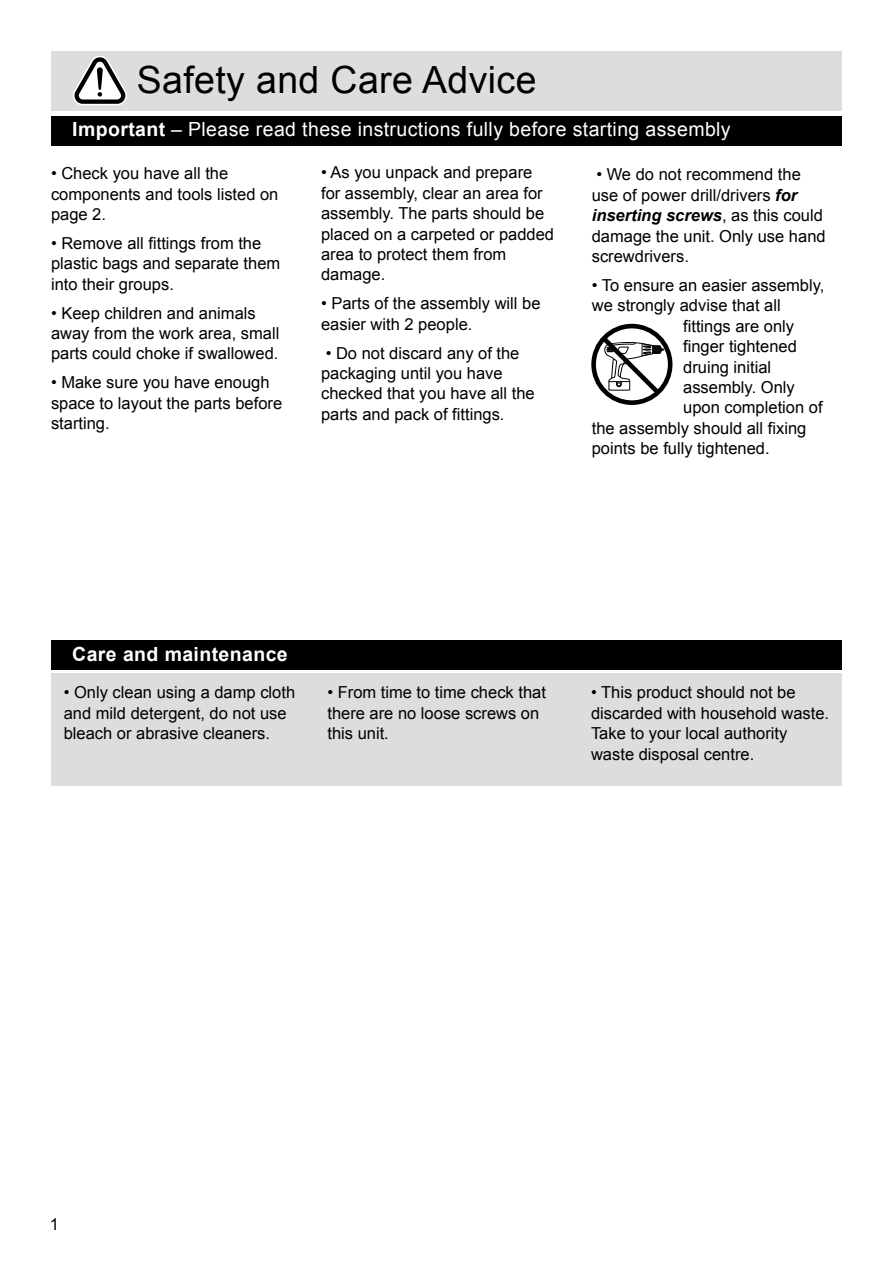
<style>
.page{position:relative;width:893px;height:1263px;background:#fff}
.page>*{position:absolute;margin:0;border:0;box-sizing:border-box;transform-origin:0 0}
.t1{font:37.5px "Arial";letter-spacing:.01em;color:#000}
.t2{font:19.5px "Arial";letter-spacing:.02em;color:#fff}
.t3{font:700 19.5px "Arial";letter-spacing:.02em;color:#fff}
.t4{font:16.5px/20.4px "Arial";color:#000}
.s1{font-weight:700}
.s2{font-weight:700;font-style:italic}
</style>
<div class="page">
<div style="left:51px;top:673px;width:791px;height:113px;background:#dcddde"></div>
<div style="left:51px;top:640px;width:791px;height:30px;background:#000"></div>
<div style="left:591px;top:324px;width:81px;height:81px;border:5px solid #000;border-radius:50%"></div>
<svg style="left:598px;top:333px;width:66px;height:66px"></svg>
<div style="left:51px;top:51px;width:791px;height:60px;background:#dcddde"></div>
<svg style="left:73px;top:56px;width:54px;height:50px"></svg>
<div style="left:51px;top:116px;width:791px;height:30px;background:#000"></div>
<h1 class="t1" style="left:137px;top:55px;width:401px">Safety and Care Advice</h1>
<p class="t2" style="left:72px;top:117px;width:660px"><span class="s1">Important</span> – Please read these instructions fully before starting assembly</p>
<p class="t4" style="left:51px;top:163px;width:229px">• Check you have all the components and tools listed on page 2.</p>
<p class="t4" style="left:51px;top:233px;width:231px">• Remove all fittings from the plastic bags and separate them into their groups.</p>
<p class="t4" style="left:51px;top:303px;width:230px">• Keep children and animals away from the work area, small parts could choke if swallowed.</p>
<p class="t4" style="left:51px;top:373px;width:233px">• Make sure you have enough space to layout the parts before starting.</p>
<p class="t4" style="left:321px;top:163px;width:234px">• As you unpack and prepare for assembly, clear an area for assembly. The parts should be placed on a carpeted or padded area to protect them from damage.</p>
<p class="t4" style="left:321px;top:293px;width:221px">• Parts of the assembly will be easier with 2 people.</p>
<p class="t4" style="left:321px;top:343px;width:215px">• Do not discard any of the packaging until you have checked that you have all the parts and pack of fittings.</p>
<p class="t4" style="left:592px;top:165px;width:235px">• We do not recommend the use of power drill/drivers <span class="s2">for inserting screws</span>, as this could damage the unit. Only use hand screwdrivers.</p>
<p class="t4" style="left:592px;top:275px;width:234px">• To ensure an easier assembly,</p>
<p class="t4" style="left:592px;top:296px;width:190px">we strongly advise that all</p>
<p class="t4" style="left:683px;top:316px;width:112px">fittings are only</p>
<p class="t4" style="left:683px;top:336px;width:115px">finger tightened</p>
<p class="t4" style="left:683px;top:357px;width:90px">druing initial</p>
<p class="t4" style="left:683px;top:377px;width:113px">assembly. Only</p>
<p class="t4" style="left:683px;top:397px;width:141px">upon completion of</p>
<p class="t4" style="left:592px;top:418px;width:216px">the assembly should all fixing</p>
<p class="t4" style="left:592px;top:438px;width:179px">points be fully tightened.</p>
<p class="t3" style="left:72px;top:641px;width:217px">Care and maintenance</p>
<p class="t4" style="left:64px;top:682px;width:233px">• Only clean using a damp cloth and mild detergent, do not use bleach or abrasive cleaners.</p>
<p class="t4" style="left:327px;top:682px;width:220px">• From time to time check that there are no loose screws on this unit.</p>
<p class="t4" style="left:591px;top:682px;width:240px">• This product should not be discarded with household waste.<br>Take to your local authority waste disposal centre.</p>
<p class="t4" style="left:50px;top:1215px;width:11px">1</p>
</div>
